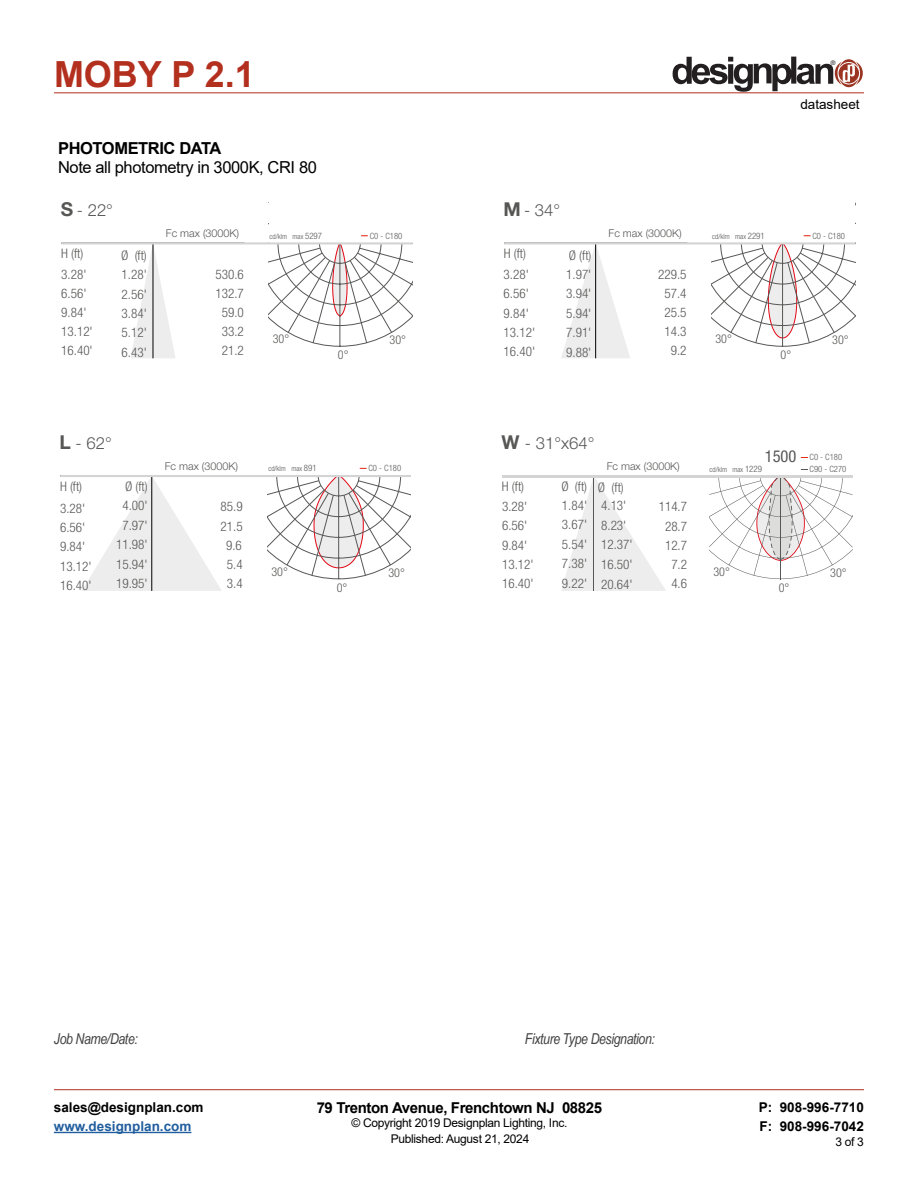
<style>
.page{position:relative;width:918px;height:1188px;background:#fff}
.page>*{position:absolute;margin:0;border:0;box-sizing:border-box;transform-origin:0 0}
.t1{font:700 36px "Arial";color:#b32f1e}
.t2{font:300 16.8px "Helvetica Neue LT Std";color:#575756}
.t3{font:16.5px "Arial";letter-spacing:-.025em;color:#000}
.t4{font:700 16.5px "Arial";letter-spacing:-.025em;color:#000}
.t5{font:italic 15px "Arial Narrow";letter-spacing:-.025em;color:#414042}
.t6{font:700 15px "Arial";letter-spacing:-.025em;color:#000}
.t7{font:700 13.5px/19.5px "Arial";color:#000}
.t8{font:700 13.5px "Arial";color:#215e9e}
.t9{font:13.5px "Arial";color:#000}
.t10{font:300 condensed 13.2px/19.2px "Helvetica Neue LT Std";color:#575756}
.t11{font:300 condensed 12.15px "Helvetica Neue LT Std";color:#575756}
.t12{font:12px "Arial";letter-spacing:-.025em;color:#000}
.t13{font:300 10.8px "Helvetica Neue LT Std";color:#575756}
.t14{font:300 condensed 8.7px "Helvetica Neue LT Std";color:#575756}
.t15{font:300 condensed 7.2px "Helvetica Neue LT Std";color:#575756}
.t16{font:6.3px "Helvetica";color:#231f20}
.s1{font-weight:700;font-size:19.2px}
.s2{font-size:8.85px}
.s3{font-weight:400;font-size:16.5px}
</style>
<div class="page">
<hr style="left:54px;top:93px;width:810px;height:1px;background:#b32f1e">
<hr style="left:54px;top:1089px;width:810px;height:1px;background:#b32f1e">
<hr style="left:54px;top:1132px;width:137px;height:1px;background:#215e9e">
<svg style="left:673px;top:57px;width:190px;height:35px"></svg>
<svg style="left:82px;top:477px;width:139px;height:114px"></svg>
<svg style="left:267px;top:467px;width:144px;height:113px"></svg>
<hr style="left:60px;top:475px;width:351px;height:2px;background:#d4d4d4">
<svg style="left:561px;top:477px;width:105px;height:114px"></svg>
<svg style="left:709px;top:457px;width:144px;height:122px"></svg>
<hr style="left:502px;top:475px;width:351px;height:2px;background:#d4d4d4">
<hr style="left:61px;top:243px;width:184px;height:1px;background:#000001">
<svg style="left:125px;top:244px;width:51px;height:114px"></svg>
<svg style="left:269px;top:235px;width:144px;height:112px"></svg>
<hr style="left:62px;top:242px;width:351px;height:2px;background:#d4d4d4">
<svg style="left:561px;top:244px;width:69px;height:114px"></svg>
<svg style="left:711px;top:235px;width:144px;height:112px"></svg>
<hr style="left:504px;top:242px;width:351px;height:2px;background:#d4d4d4">
<h1 class="t1" style="left:54px;top:49px;width:202px">MOBY P 2.1</h1>
<p class="t16" style="left:831px;top:59px;width:6px">®</p>
<p class="t9" style="left:800px;top:95px;width:61px">datasheet</p>
<p class="t4" style="left:58px;top:136px;width:165px">PHOTOMETRIC DATA</p>
<p class="t3" style="left:58px;top:156px;width:260px">Note all photometry in 3000K, CRI 80</p>
<p class="t2" style="left:61px;top:200px;width:54px"><span class="s1">S</span> - 22°</p>
<p class="t2" style="left:504px;top:200px;width:58px"><span class="s1">M</span> - 34°</p>
<p class="t10" style="left:61px;top:243px;width:27px;line-height:20.4px">H (ft)<br>3.28'</p>
<p class="t10" style="left:121px;top:245px;width:27px;text-align:justify">Ø (ft)<br>1.28' 2.56' 3.84' 5.12' 6.43'</p>
<p class="t10" style="left:61px;top:284px;width:33px">6.56'<br>9.84'<br>13.12'<br>16.40'</p>
<p class="t13" style="left:166px;top:227px;width:75px">Fc max (3000K)</p>
<p class="t10" style="left:216px;top:264px;width:30px;text-align:center">530.6<br>132.7<br>59.0<br>33.2<br>21.2</p>
<p class="t15" style="left:270px;top:232px;width:54px">cd/klm max <span class="s2">5297</span></p>
<p class="t14" style="left:370px;top:231px;width:34px">C0 - C180</p>
<p class="t11" style="left:273px;top:332px;width:18px">30°</p>
<p class="t11" style="left:390px;top:333px;width:18px">30°</p>
<p class="t11" style="left:338px;top:348px;width:12px">0°</p>
<p class="t10" style="left:504px;top:244px;width:24px">H (ft)</p>
<p class="t10" style="left:566px;top:245px;width:27px;text-align:justify">Ø (ft)<br>1.97' 3.94' 5.94' 7.91' 9.88'</p>
<p class="t10" style="left:504px;top:265px;width:33px">3.28'<br>6.56'<br>9.84'<br>13.12'<br>16.40'</p>
<p class="t13" style="left:609px;top:227px;width:75px">Fc max (3000K)</p>
<p class="t10" style="left:658px;top:264px;width:30px;text-align:right">229.5<br>57.4<br>25.5<br>14.3<br>9.2</p>
<p class="t15" style="left:712px;top:232px;width:54px">cd/klm max <span class="s2">2291</span></p>
<p class="t14" style="left:812px;top:231px;width:34px">C0 - C180</p>
<p class="t11" style="left:715px;top:332px;width:18px">30°</p>
<p class="t11" style="left:832px;top:333px;width:18px">30°</p>
<p class="t11" style="left:781px;top:348px;width:12px">0°</p>
<p class="t2" style="left:502px;top:432px;width:94px"><span class="s1">W</span> - 31°x64°</p>
<p class="t2" style="left:60px;top:432px;width:54px"><span class="s1">L</span> - 62°</p>
<p class="t14" style="left:765px;top:452px;width:79px"><span class="s3">1500</span> C0 - C180</p>
<p class="t13" style="left:607px;top:459px;width:75px">Fc max (3000K)</p>
<p class="t13" style="left:165px;top:459px;width:75px">Fc max (3000K)</p>
<p class="t10" style="left:221px;top:497px;width:24px;text-align:center">85.9<br>21.5<br>9.6<br>5.4<br>3.4</p>
<p class="t15" style="left:268px;top:464px;width:50px">cd/klm max <span class="s2">891</span></p>
<p class="t14" style="left:368px;top:463px;width:34px">C0 - C180</p>
<p class="t15" style="left:710px;top:465px;width:54px">cd/klm max <span class="s2">1229</span></p>
<p class="t14" style="left:810px;top:464px;width:38px">C90 - C270</p>
<p class="t10" style="left:561px;top:477px;width:27px;text-align:justify">Ø (ft)<br>1.84' 3.67' 5.54' 7.38' 9.22'</p>
<p class="t10" style="left:60px;top:477px;width:24px">H (ft)</p>
<p class="t10" style="left:116px;top:477px;width:33px;text-align:right">Ø (ft)<br>4.00'<br>7.97'<br>11.98'<br>15.94'<br>19.95'</p>
<p class="t10" style="left:502px;top:477px;width:24px">H (ft)</p>
<p class="t10" style="left:598px;top:477px;width:36px">Ø (ft)<br>4.13'<br>8.23'<br>12.37'<br>16.50'<br>20.64'</p>
<p class="t10" style="left:60px;top:499px;width:33px">3.28'<br>6.56'<br>9.84'<br>13.12'<br>16.40'</p>
<p class="t10" style="left:502px;top:497px;width:33px">3.28'<br>6.56'<br>9.84'<br>13.12'<br>16.40'</p>
<p class="t10" style="left:659px;top:497px;width:30px;text-align:center">114.7<br>28.7<br>12.7</p>
<p class="t10" style="left:671px;top:555px;width:17px">7.2<br>4.6</p>
<p class="t11" style="left:713px;top:565px;width:18px">30°</p>
<p class="t11" style="left:830px;top:565px;width:18px">30°</p>
<p class="t11" style="left:271px;top:565px;width:18px">30°</p>
<p class="t11" style="left:388px;top:565px;width:18px">30°</p>
<p class="t11" style="left:337px;top:580px;width:12px">0°</p>
<p class="t11" style="left:779px;top:580px;width:12px">0°</p>
<p class="t5" style="left:54px;top:1028px;width:85px">Job Name/Date:</p>
<p class="t5" style="left:525px;top:1029px;width:132px">Fixture Type Designation:</p>
<p class="t7" style="left:54px;top:1097px;width:151px">sales@designplan.com</p>
<p class="t8" style="left:54px;top:1117px;width:139px">www.designplan.com</p>
<p class="t6" style="left:317px;top:1097px;width:287px">79 Trenton Avenue, Frenchtown NJ 08825</p>
<p class="t12" style="left:351px;top:1115px;width:217px">© Copyright 2019 Designplan Lighting, Inc.</p>
<p class="t7" style="left:759px;top:1097px;width:107px">P: 908-996-7710<br>F: 908-996-7042</p>
<p class="t12" style="left:391px;top:1130px;width:140px">Published: August 21, 2024</p>
<p class="t12" style="left:835px;top:1133px;width:30px">3 of 3</p>
</div>
